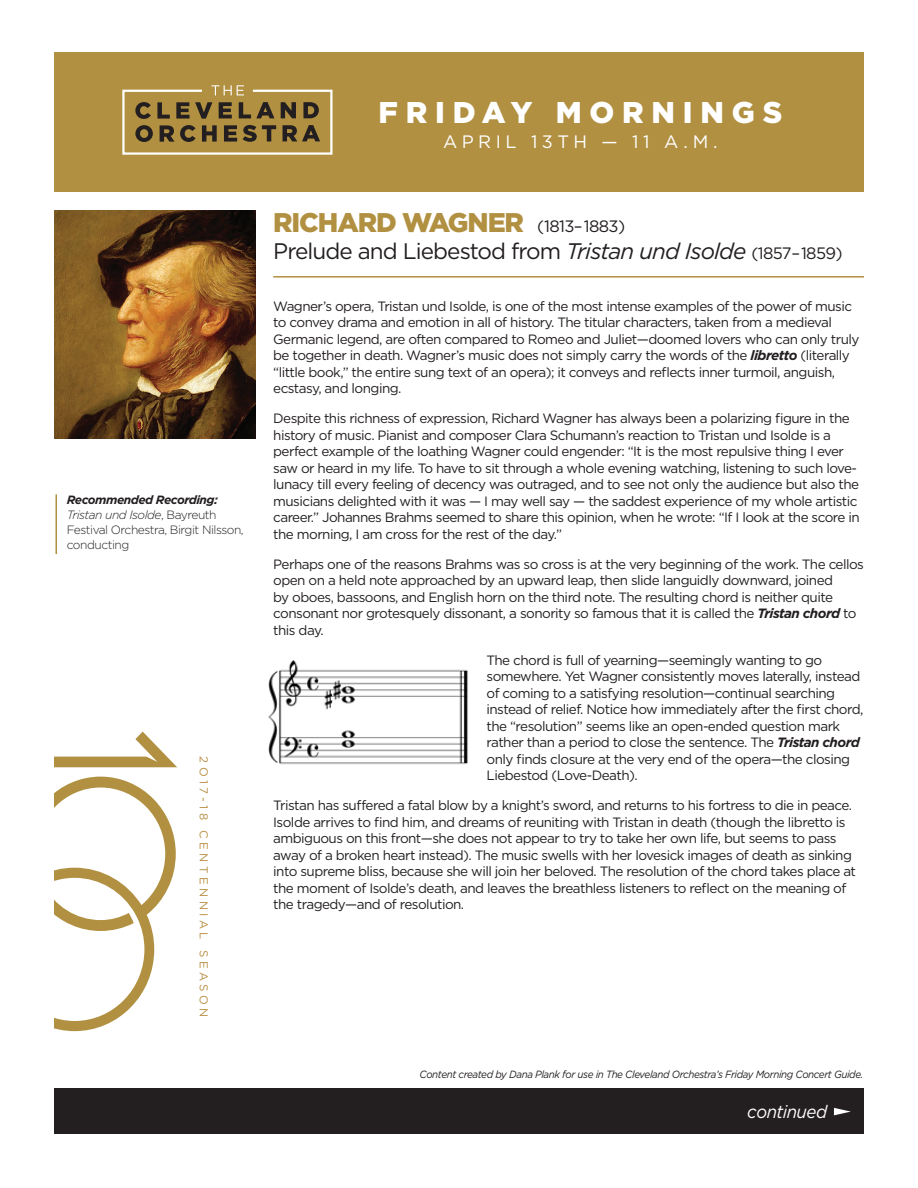
<style>
.page{position:relative;width:918px;height:1188px;background:#fff}
.page>*{position:absolute;margin:0;border:0;box-sizing:border-box;transform-origin:0 0}
.Text-Headline_Large{font:900 30px "Gotham";letter-spacing:.26em;color:#fff}
.t1{font:900 27px "Gotham";letter-spacing:-.04em;color:#b19041}
.t2{font:22.5px "Gotham";letter-spacing:-.04em;color:#231f20}
.Text-Headline_Large-2{font:18px "Gotham";letter-spacing:.25em;color:#fff}
.Text-Headline_Large-3{font:italic 18px "Gotham";letter-spacing:-.025em;color:#fff;scale:.94 1}
.t3{font:13.5px/16.5px "Gotham";letter-spacing:-.04em;color:#231f20}
.t4{font:300 12px/15px "Gotham";letter-spacing:-.04em;color:#231f20}
.t5{font:italic 700 12px "Gotham";letter-spacing:-.04em;color:#231f20}
.t6{font:11.55px "Gotham";letter-spacing:.3em;color:#b88f44}
.t7{font:italic 10.5px "Gotham";letter-spacing:-.04em;color:#231f20;scale:.94 1}
.s1{font-style:italic}
.s2{font-weight:400;font-size:16.5px;color:#231f20}
.s3{font-size:16.5px}
.s4{font-weight:700;font-style:italic}
</style>
<div class="page">
<div style="left:54px;top:1088px;width:810px;height:46px;background:#231f20"></div>
<img style="left:55px;top:210px;width:201px;height:228px">
<hr style="left:273px;top:276px;width:591px;height:2px;background:#b19041">
<hr style="left:56px;top:494px;width:1px;height:60px;background:#b19041">
<svg style="left:834px;top:1108px;width:17px;height:7px"></svg>
<div style="left:54px;top:52px;width:810px;height:139px;background:#b19041"></div>
<svg style="left:54px;top:732px;width:123px;height:35px"></svg>
<svg style="left:54px;top:777px;width:122px;height:254px"></svg>
<svg style="left:122px;top:85px;width:211px;height:70px"></svg>
<img style="left:268px;top:660px;width:200px;height:105px">
<p class="t5" style="left:67px;top:492px;width:153px">Recommended Recording:</p>
<p class="t4" style="left:67px;top:507px;width:178px"><span class="s1">Tristan und Isolde</span>, Bayreuth<br>Festival Orchestra, Birgit Nilsson, conducting</p>
<p class="t6" style="left:211px;top:756px;width:263px;rotate:90deg">2O17-18 CENTENNIAL SEASON</p>
<p class="Text-Headline_Large" style="left:378px;top:91px;width:405px">FRIDAY MORNINGS</p>
<p class="Text-Headline_Large-2" style="left:443px;top:130px;width:276px">APRIL 13TH — 11 A.M.</p>
<p class="t1" style="left:273px;top:204px;width:353px">RICHARD WAGNER <span class="s2">(1813–1883)</span></p>
<p class="t2" style="left:273px;top:237px;width:571px">Prelude and Liebestod from <span class="s1">Tristan und Isolde</span> <span class="s3">(1857–1859)</span></p>
<p class="t3" style="left:273px;top:297px;width:588px">Wagner’s opera, Tristan und Isolde, is one of the most intense examples of the power of music to convey drama and emotion in all of history. The titular characters, taken from a medieval Germanic legend, are often compared to Romeo and Juliet—doomed lovers who can only truly be together in death. Wagner’s music does not simply carry the words of the <span class="s4">libretto</span> (literally “little book,” the entire sung text of an opera); it conveys and reflects inner turmoil, anguish, ecstasy, and longing.</p>
<p class="t3" style="left:273px;top:410px;width:588px">Despite this richness of expression, Richard Wagner has always been a polarizing figure in the history of music. Pianist and composer Clara Schumann’s reaction to Tristan und Isolde is a perfect example of the loathing Wagner could engender: “It is the most repulsive thing I ever saw or heard in my life. To have to sit through a whole evening watching, listening to such love&shy;lunacy till every feeling of decency was outraged, and to see not only the audience but also the musicians delighted with it was — I may well say — the saddest experience of my whole artistic career.” Johannes Brahms seemed to share this opinion, when he wrote: “If I look at the score in the morning, I am cross for the rest of the day.”</p>
<p class="t3" style="left:273px;top:555px;width:592px">Perhaps one of the reasons Brahms was so cross is at the very beginning of the work. The cellos open on a held note approached by an upward leap, then slide languidly downward, joined<br>by oboes, bassoons, and English horn on the third note. The resulting chord is neither quite consonant nor grotesquely dissonant, a sonority so famous that it is called the <span class="s4">Tristan chord</span> to this day.</p>
<p class="t3" style="left:487px;top:651px;width:378px">The chord is full of yearning—seemingly wanting to go somewhere. Yet Wagner consistently moves laterally, instead of coming to a satisfying resolution—continual searching instead of relief. Notice how immediately after the first chord, the “resolution” seems like an open-ended question mark rather than a period to close the sentence. The <span class="s4">Tristan chord </span>only finds closure at the very end of the opera—the closing Liebestod (Love-Death).</p>
<p class="t3" style="left:273px;top:797px;width:584px">Tristan has suffered a fatal blow by a knight’s sword, and returns to his fortress to die in peace.<br>Isolde arrives to find him, and dreams of reuniting with Tristan in death (though the libretto is ambiguous on this front—she does not appear to try to take her own life, but seems to pass away of a broken heart instead). The music swells with her lovesick images of death as sinking into supreme bliss, because she will join her beloved. The resolution of the chord takes place at the moment of Isolde’s death, and leaves the breathless listeners to reflect on the meaning of the tragedy—and of resolution.</p>
<p class="t7" style="left:420px;top:1068px;width:473px">Content created by Dana Plank for use in The Cleveland Orchestra’s Friday Morning Concert Guide.</p>
<p class="Text-Headline_Large-3" style="left:747px;top:1100px;width:87px">continued</p>
</div>
